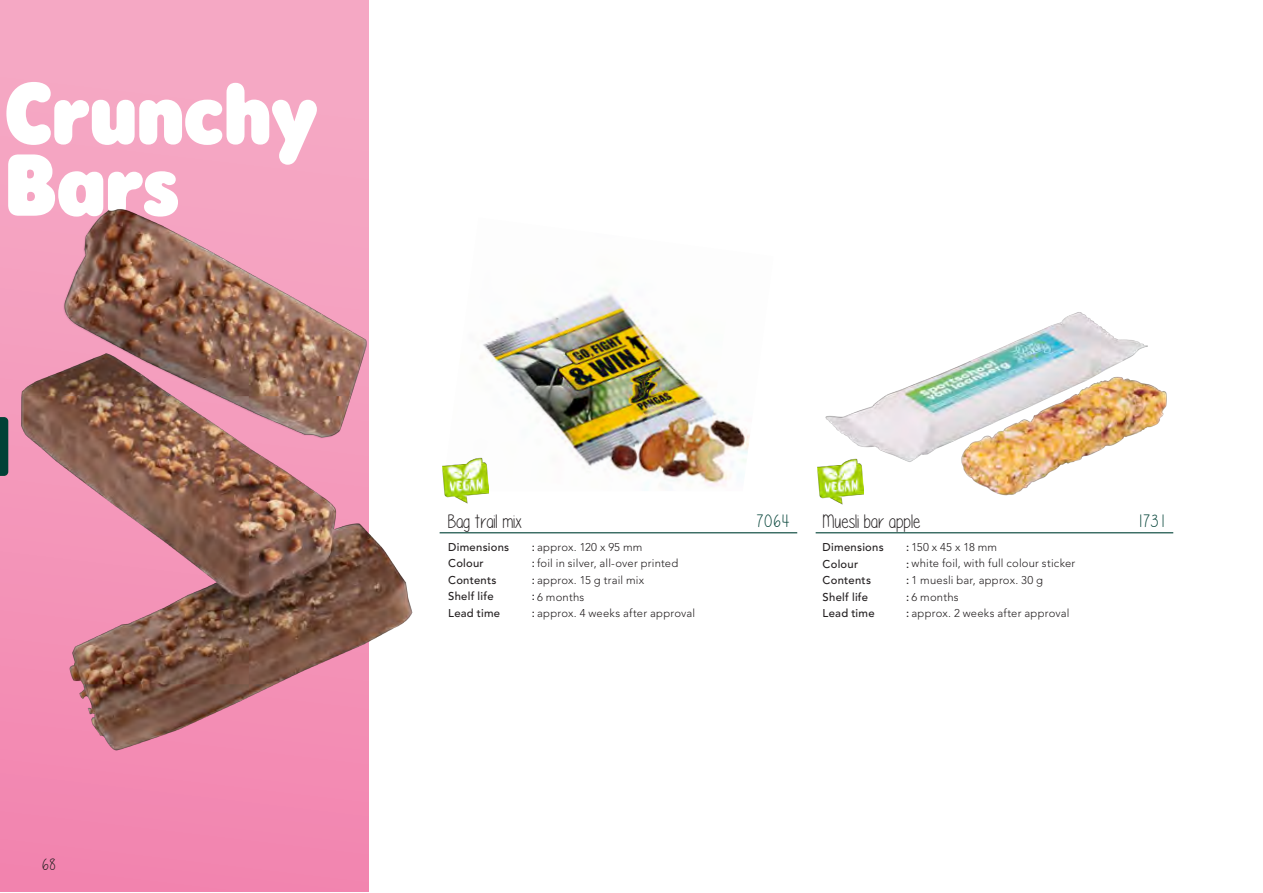
<style>
.page{position:relative;width:1263px;height:893px;background:#fff}
.page>*{position:absolute;margin:0;border:0;box-sizing:border-box;transform-origin:0 0}
.t1{font:900 87.45px/71.7px "Rodger";color:#fff}
.Naam{font:19.5px "Please write me a song";color:#231f20}
.Nummer{font:18px "Please write me a song";letter-spacing:.03em;color:#004136}
.t2{font:16.5px "Please write me a song";color:#231f20}
.Omschrijving{font:300 11.25px "Avenir LT Std";letter-spacing:.02em;color:#231f20}
.Afmeting{font:500 11.25px "Avenir LT Std";letter-spacing:.025em;color:#231f20}
.s1{font-weight:500}
</style>
<div class="page">
<img style="left:817px;top:312px;width:350px;height:184px">
<img style="left:479px;top:294px;width:271px;height:197px">
<svg style="left:0;top:0;width:369px;height:892px"></svg>
<img style="left:0;top:109px;width:413px;height:751px">
<hr style="left:816px;top:532px;width:357px;height:1px;background:#004136">
<hr style="left:440px;top:532px;width:357px;height:1px;background:#004136">
<svg style="left:0;top:417px;width:8px;height:59px"></svg>
<img style="left:442px;top:458px;width:46px;height:46px">
<img style="left:818px;top:458px;width:46px;height:47px">
<p class="t1" style="left:5px;top:77px;width:315px">Crunchy<br>Bars</p>
<h3 class="t2" style="left:42px;top:856px;width:15px">68</h3>
<p class="Naam" style="left:448px;top:512px;width:76px">Bag trail mix</p>
<p class="Nummer" style="left:756px;top:511px;width:35px">7064</p>
<p class="Nummer" style="left:1137px;top:511px;width:28px">1731</p>
<p class="Naam" style="left:823px;top:512px;width:100px">Muesli bar apple</p>
<p class="Afmeting" style="left:448px;top:541px;width:63px">Dimensions</p>
<p class="Afmeting" style="left:448px;top:557px;width:37px">Colour</p>
<p class="Afmeting" style="left:448px;top:574px;width:50px">Contents</p>
<p class="Afmeting" style="left:448px;top:590px;width:47px">Shelf life</p>
<p class="Afmeting" style="left:448px;top:607px;width:54px">Lead time</p>
<p class="Omschrijving" style="left:532px;top:540px;width:112px"><span class="s1">:</span> approx. 120 x 95 mm</p>
<p class="Omschrijving" style="left:532px;top:557px;width:148px"><span class="s1">:</span> foil in silver, all-over printed</p>
<p class="Omschrijving" style="left:532px;top:573px;width:114px"><span class="s1">:</span> approx. 15 g trail mix</p>
<p class="Omschrijving" style="left:532px;top:590px;width:54px"><span class="s1">:</span> 6 months</p>
<p class="Omschrijving" style="left:532px;top:606px;width:165px"><span class="s1">:</span> approx. 4 weeks after approval</p>
<p class="Afmeting" style="left:823px;top:541px;width:63px">Dimensions</p>
<p class="Afmeting" style="left:823px;top:557px;width:37px">Colour</p>
<p class="Afmeting" style="left:823px;top:574px;width:50px">Contents</p>
<p class="Afmeting" style="left:823px;top:590px;width:47px">Shelf life</p>
<p class="Afmeting" style="left:823px;top:607px;width:54px">Lead time</p>
<p class="Omschrijving" style="left:906px;top:540px;width:92px"><span class="s1">:</span> 150 x 45 x 18 mm</p>
<p class="Omschrijving" style="left:906px;top:557px;width:171px"><span class="s1">:</span> white foil, with full colour sticker</p>
<p class="Omschrijving" style="left:906px;top:573px;width:139px"><span class="s1">:</span> 1 muesli bar, approx. 30 g</p>
<p class="Omschrijving" style="left:906px;top:590px;width:54px"><span class="s1">:</span> 6 months</p>
<p class="Omschrijving" style="left:906px;top:606px;width:165px"><span class="s1">:</span> approx. 2 weeks after approval</p>
</div>
